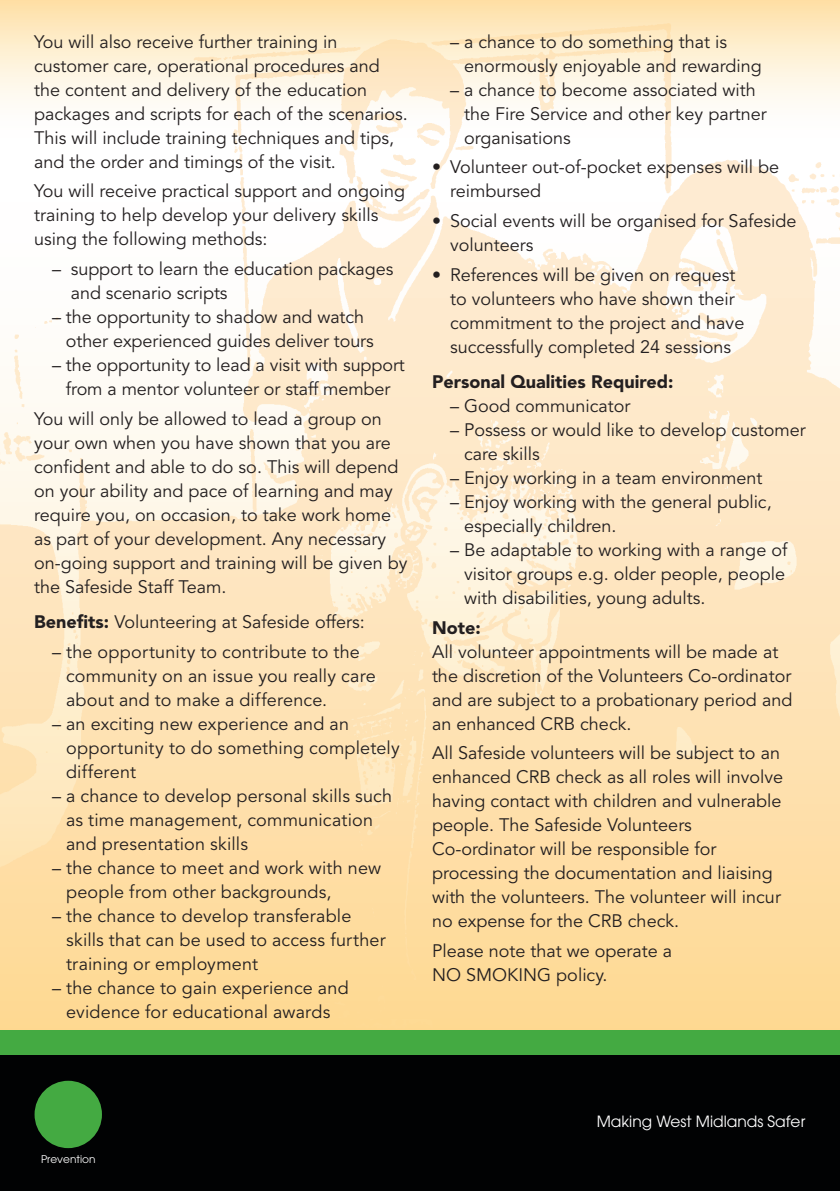
<style>
.page{position:relative;width:840px;height:1191px;background:#fff}
.page>*{position:absolute;margin:0;border:0;box-sizing:border-box;transform-origin:0 0}
.t1{font:18px/24px "Avenir";color:#231f20}
.t2{font:900 18px "Avenir";color:#231f20}
.t3{font:15.4px "Avant Garde";color:#fff}
.t4{font:10.6px "Avant Garde";color:#fff}
.s1{font-weight:900}
</style>
<div class="page">
<img style="left:0;top:16px;width:839px;height:161px">
<div style="left:0;top:0;width:839px;height:16px;background:#fee1aa"></div>
<img style="left:0;top:177px;width:559px;height:853px">
<img style="left:559px;top:177px;width:280px;height:853px">
<div style="left:0;top:1030px;width:839px;height:161px;background:#010203"></div>
<div style="left:35px;top:1080px;width:67px;height:68px;background:#44aa42;border-radius:50%"></div>
<div style="left:0;top:1030px;width:839px;height:24px;background:#44aa42"></div>
<p class="t1" style="left:34px;top:30px;width:375px">You will also receive further training in customer care, operational procedures and the content and delivery of the education packages and scripts for each of the scenarios.<br>This will include training techniques and tips, and the order and timings of the visit.</p>
<p class="t1" style="left:34px;top:180px;width:372px">You will receive practical support and ongoing training to help develop your delivery skills using the following methods:</p>
<p class="t1" style="left:71px;top:257px;width:324px;text-indent:-19px">– support to learn the education packages and scenario scripts</p>
<p class="t1" style="left:66px;top:305px;width:309px;text-indent:-14px">– the opportunity to shadow and watch other experienced guides deliver tours</p>
<p class="t1" style="left:52px;top:353px;width:354px;text-align:center">– the opportunity to lead a visit with support from a mentor volunteer or staff member</p>
<p class="t1" style="left:34px;top:407px;width:374px">You will only be allowed to lead a group on your own when you have shown that you are confident and able to do so. This will depend on your ability and pace of learning and may require you, on occasion, to take work home as part of your development. Any necessary on-going support and training will be given by the Safeside Staff Team.</p>
<p class="t1" style="left:34px;top:610px;width:332px"><span class="s1">Benefits:</span> Volunteering at Safeside offers:</p>
<p class="t1" style="left:66px;top:640px;width:311px;text-indent:-14px">– the opportunity to contribute to the community on an issue you really care about and to make a difference.</p>
<p class="t1" style="left:66px;top:712px;width:335px;text-indent:-14px">– an exciting new experience and an opportunity to do something completely different</p>
<p class="t1" style="left:66px;top:784px;width:327px;text-indent:-14px">– a chance to develop personal skills such as time management, communication and presentation skills</p>
<p class="t1" style="left:66px;top:856px;width:316px;text-indent:-14px">– the chance to meet and work with new people from other backgrounds,</p>
<p class="t1" style="left:66px;top:904px;width:321px;text-indent:-14px">– the chance to develop transferable skills that can be used to access further training or employment</p>
<p class="t1" style="left:52px;top:976px;width:298px;text-align:center">– the chance to gain experience and evidence for educational awards</p>
<p class="t1" style="left:464px;top:30px;width:299px;text-indent:-14px">– a chance to do something that is enormously enjoyable and rewarding</p>
<p class="t1" style="left:464px;top:78px;width:304px;text-indent:-14px">– a chance to become associated with the Fire Service and other key partner organisations</p>
<p class="t1" style="left:450px;top:155px;width:330px;text-indent:-18px">• Volunteer out-of-pocket expenses will be reimbursed</p>
<p class="t1" style="left:450px;top:209px;width:347px;text-indent:-18px">• Social events will be organised for Safeside volunteers</p>
<p class="t1" style="left:450px;top:263px;width:295px;text-indent:-18px">• References will be given on request to volunteers who have shown their commitment to the project and have successfully completed 24 sessions</p>
<p class="t2" style="left:432px;top:371px;width:243px">Personal Qualities Required:</p>
<p class="t1" style="left:450px;top:394px;width:182px">– Good communicator</p>
<p class="t1" style="left:464px;top:418px;width:343px;text-indent:-14px">– Possess or would like to develop customer care skills</p>
<p class="t1" style="left:450px;top:466px;width:314px">– Enjoy working in a team environment</p>
<p class="t1" style="left:464px;top:490px;width:309px;text-indent:-14px">– Enjoy working with the general public, especially children.</p>
<p class="t1" style="left:464px;top:538px;width:324px;text-indent:-14px">– Be adaptable to working with a range of visitor groups e.g. older people, people with disabilities, young adults.</p>
<p class="t2" style="left:432px;top:616px;width:50px">Note:</p>
<p class="t1" style="left:432px;top:640px;width:361px">All volunteer appointments will be made at the discretion of the Volunteers Co-ordinator and are subject to a probationary period and an enhanced CRB check.</p>
<p class="t1" style="left:432px;top:741px;width:352px">All Safeside volunteers will be subject to an enhanced CRB check as all roles will involve having contact with children and vulnerable people. The Safeside Volunteers Co-ordinator will be responsible for processing the documentation and liaising with the volunteers. The volunteer will incur no expense for the CRB check.</p>
<p class="t1" style="left:432px;top:939px;width:241px">Please note that we operate a<br>NO SMOKING policy.</p>
<p class="t4" style="left:41px;top:1152px;width:56px">Prevention</p>
<p class="t3" style="left:596px;top:1112px;width:210px">Making West Midlands Safer</p>
</div>
